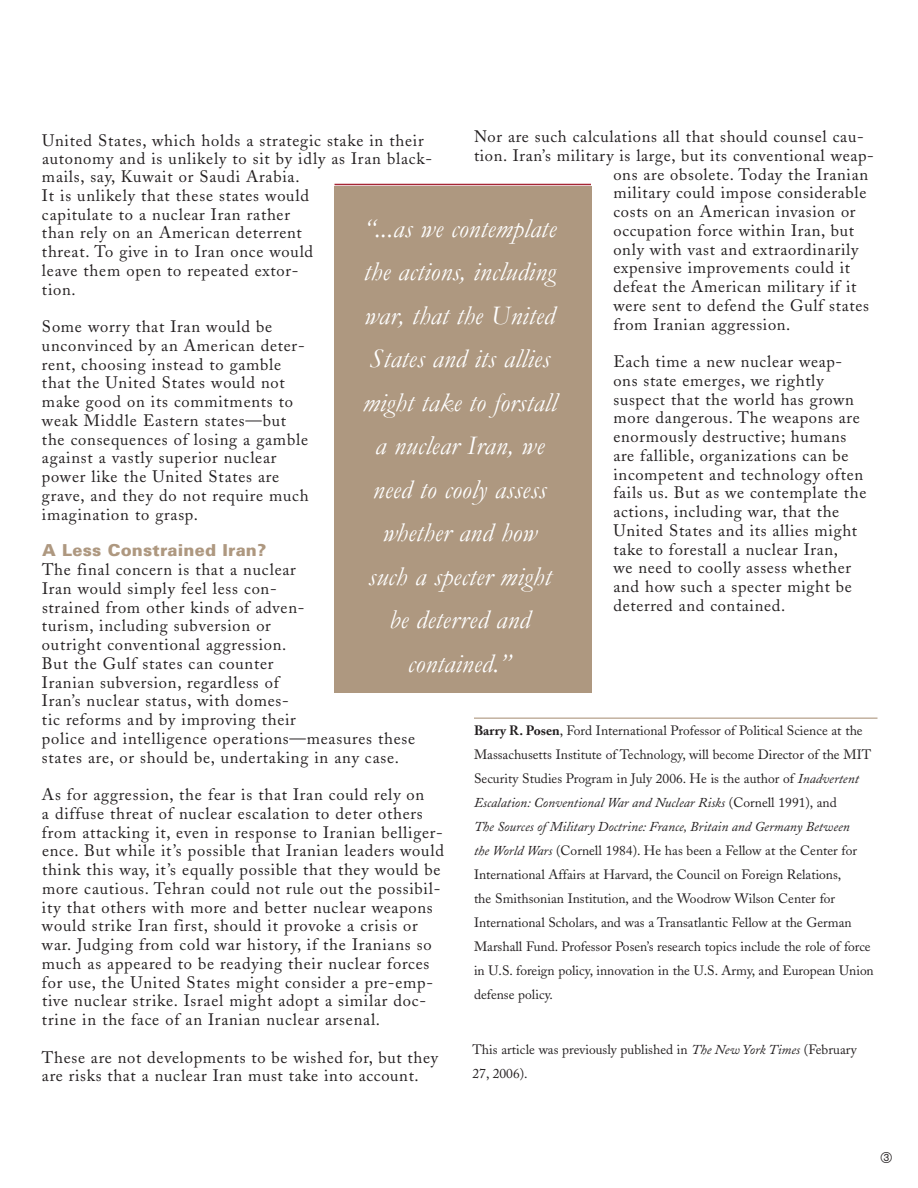
<style>
.page{position:relative;width:918px;height:1188px;background:#fff}
.page>*{position:absolute;margin:0;border:0;box-sizing:border-box;transform-origin:0 0}
.t1{font:italic 27px/43.5px "Garamond";letter-spacing:.01em;color:#fff;text-align:center}
.t2{font:16.5px/18.8px "Adobe Caslon";letter-spacing:.045em;color:#231f20}
.t3{font:900 16.5px "Univers";letter-spacing:.01em;color:#ae9880}
.t4{font:15px "Circle Frame";color:#231f20}
.t5{font:13.5px/24px "Adobe Caslon";color:#231f20}
.s1{font-family:"Adobe Caslon Pro";font-weight:700}
.s2{font-style:italic}
</style>
<div class="page">
<hr style="left:474px;top:718px;width:404px;height:1px;background:#ae9880">
<div style="left:335px;top:186px;width:257px;height:507px;background:#ae9880"></div>
<hr style="left:335px;top:184px;width:256px;height:1px;background:#a62735">
<p class="t2" style="left:474px;top:127px;width:391px">Nor are such calculations all that should counsel cau-</p>
<p class="t2" style="left:474px;top:146px;width:401px">tion. Iran’s military is large, but its conventional weap-</p>
<p class="t2" style="left:613px;top:165px;width:256px">ons are obsolete. Today the Iranian</p>
<p class="t2" style="left:613px;top:184px;width:255px">military could impose considerable</p>
<p class="t2" style="left:613px;top:202px;width:244px">costs on an American invasion or</p>
<p class="t2" style="left:613px;top:221px;width:242px">occupation force within Iran, but</p>
<p class="t2" style="left:613px;top:240px;width:247px">only with vast and extraordinarily</p>
<p class="t2" style="left:613px;top:259px;width:238px">expensive improvements could it</p>
<p class="t2" style="left:613px;top:277px;width:244px">defeat the American military if it</p>
<p class="t2" style="left:613px;top:296px;width:257px">were sent to defend the Gulf states</p>
<p class="t2" style="left:613px;top:315px;width:178px">from Iranian aggression.</p>
<p class="t2" style="left:613px;top:352px;width:254px">Each time a new nuclear weap&shy;ons state emerges, we rightly suspect that the world has grown more dangerous. The weapons are enormously destructive; humans are fallible, organizations can be incompetent and technology often fails us. But as we contemplate the actions, including war, that the<br>United States and its allies might take to forestall a nuclear Iran,<br>we need to coolly assess whether and how such a specter might be deterred and contained.</p>
<p class="t2" style="left:42px;top:132px;width:392px">United States, which holds a strategic stake in their autonomy and is unlikely to sit by idly as Iran black&shy;mails, say, Kuwait or Saudi Arabia.<br>It is unlikely that these states would<br>capitulate to a nuclear Iran rather<br>than rely on an American deterrent<br>threat. To give in to Iran once would<br>leave them open to repeated extor-<br>tion.</p>
<p class="t2" style="left:42px;top:317px;width:268px">Some worry that Iran would be unconvinced by an American deter&shy;rent, choosing instead to gamble that the United States would not make good on its commitments to weak Middle Eastern states—but the consequences of losing a gamble against a vastly superior nuclear power like the United States are grave, and they do not require much imagination to grasp.</p>
<p class="t3" style="left:42px;top:540px;width:226px">A Less Constrained Iran?</p>
<p class="t2" style="left:42px;top:560px;width:375px">The final concern is that a nuclear<br>Iran would simply feel less con-<br>strained from other kinds of adven-<br>turism, including subversion or<br>outright conventional aggression.<br>But the Gulf states can counter<br>Iranian subversion, regardless of<br>Iran’s nuclear status, with domes-<br>tic reforms and by improving their<br>police and intelligence operations—measures these states are, or should be, undertaking in any case.</p>
<p class="t2" style="left:42px;top:785px;width:403px">As for aggression, the fear is that Iran could rely on<br>a diffuse threat of nuclear escalation to deter others from attacking it, even in response to Iranian belliger&shy;ence. But while it’s possible that Iranian leaders would think this way, it’s equally possible that they would be more cautious. Tehran could not rule out the possibil&shy;ity that others with more and better nuclear weapons would strike Iran first, should it provoke a crisis or war. Judging from cold war history, if the Iranians so much as appeared to be readying their nuclear forces for use, the United States might consider a pre-emp&shy;tive nuclear strike. Israel might adopt a similar doc&shy;trine in the face of an Iranian nuclear arsenal.</p>
<p class="t2" style="left:42px;top:1048px;width:398px">These are not developments to be wished for, but they are risks that a nuclear Iran must take into account.</p>
<h1 class="t1" style="left:363px;top:206px;width:195px">“...as we contemplate the actions, including war, that the United<br>States and its allies might take to forstall a nuclear Iran, we need to cooly assess whether and how such a specter might be deterred and contained.”</h1>
<p class="t5" style="left:474px;top:719px;width:401px"><span class="s1">Barry R. Posen</span>, Ford International Professor of Political Science at the Massachusetts Institute of Technology, will become Director of the MIT Security Studies Program in July 2006. He is the author of <span class="s2">Inadvertent Escalation: Conventional War and Nuclear Risks</span> (Cornell 1991), and<br><span class="s2">The Sources of Military Doctrine: France, Britain and Germany Between<br>the World Wars</span> (Cornell 1984). He has been a Fellow at the Center for International Affairs at Harvard, the Council on Foreign Relations,<br>the Smithsonian Institution, and the Woodrow Wilson Center for International Scholars, and was a Transatlantic Fellow at the German Marshall Fund. Professor Posen’s research topics include the role of force in U.S. foreign policy, innovation in the U.S. Army, and European Union defense policy.</p>
<p class="t5" style="left:472px;top:1037px;width:386px">This article was previously published in <span class="s2">The New York Times</span> (February<br>27, 2006).</p>
<p class="t4" style="left:880px;top:1149px;width:15px">3</p>
</div>
